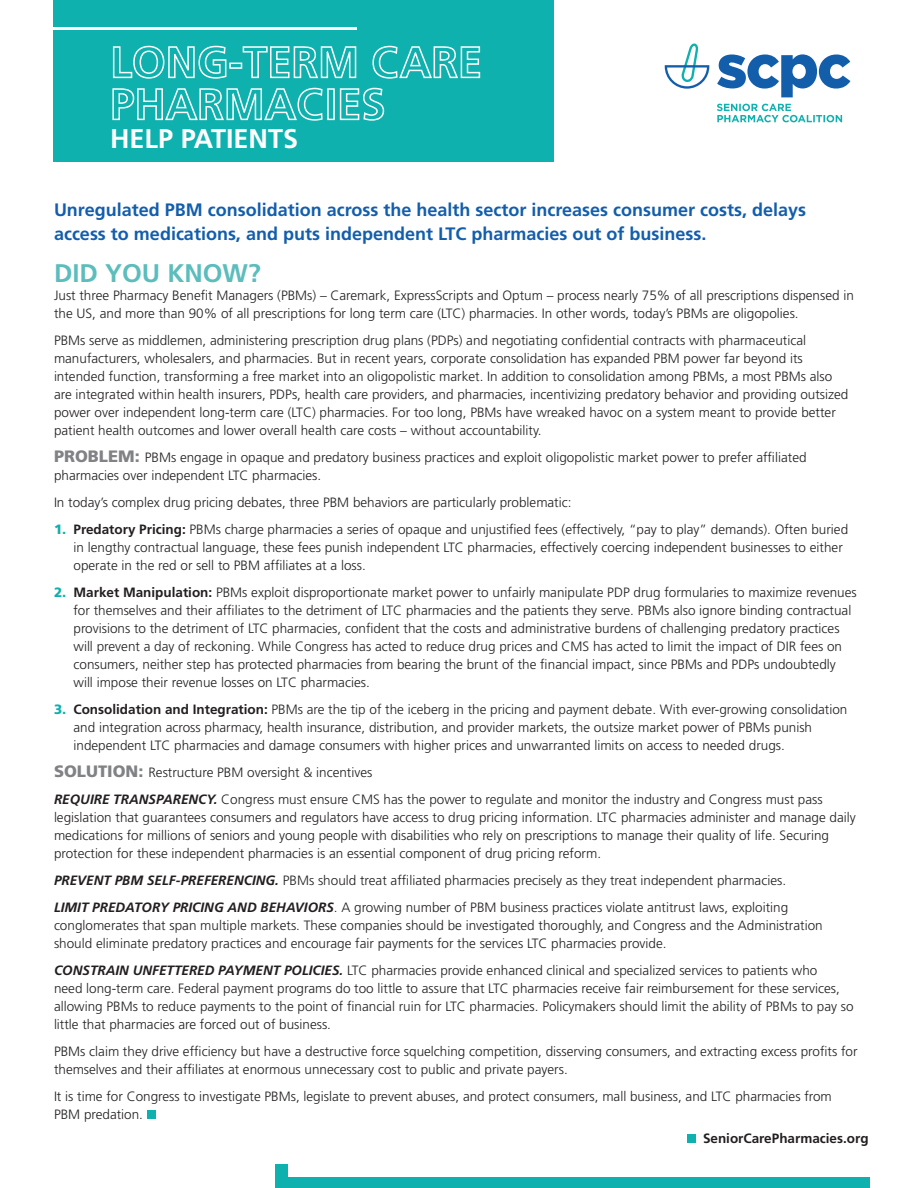
<style>
.page{position:relative;width:918px;height:1188px;background:#fff}
.page>*{position:absolute;margin:0;border:0;box-sizing:border-box;transform-origin:0 0}
.t1{font:700 27px "Frutiger";color:#fff}
.t2{font:700 25.5px "Frutiger";color:#5bbdbc}
.t3{font:700 18px/24px "Frutiger";color:#135eac}
.BULLET_1{font:300 13.5px/18px "Frutiger";color:#231f20}
.t4{font:700 13.5px "Frutiger";color:#231f20}
.s1{font-weight:900;font-size:16.5px;color:#808285}
.s2{font-weight:900;color:#0fb1ae}
.s3{font-weight:700}
.s4{font-weight:700;font-style:italic}
</style>
<div class="page">
<svg style="left:665px;top:44px;width:44px;height:45px"></svg>
<svg style="left:717px;top:104px;width:125px;height:18px"></svg>
<svg style="left:717px;top:54px;width:133px;height:43px"></svg>
<div style="left:147px;top:1110px;width:8px;height:9px;background:#0fb1ae"></div>
<div style="left:687px;top:1134px;width:9px;height:9px;background:#0fb1ae"></div>
<div style="left:276px;top:1164px;width:594px;height:24px;background:#0fb1ae"></div>
<div style="left:289px;top:1154px;width:594px;height:24px;background:#fff"></div>
<div style="left:53px;top:0;width:501px;height:162px;background:#0fb1ae"></div>
<hr style="left:45px;top:27px;width:311px;height:2px;background:#fff">
<svg style="left:112px;top:45px;width:115px;height:34px"></svg>
<div style="left:229px;top:63px;width:13px;height:6px;border:2px solid #fff"></div>
<svg style="left:242px;top:46px;width:115px;height:33px"></svg>
<svg style="left:372px;top:45px;width:109px;height:34px"></svg>
<svg style="left:112px;top:87px;width:211px;height:34px"></svg>
<div style="left:327px;top:88px;width:8px;height:32px;border:2px solid #fff"></div>
<svg style="left:339px;top:87px;width:46px;height:34px"></svg>
<p class="t1" style="left:110px;top:123px;width:189px">HELP PATIENTS</p>
<p class="t3" style="left:54px;top:198px;width:754px">Unregulated PBM consolidation across the health sector increases consumer costs, delays access to medications, and puts independent LTC pharmacies out of business.</p>
<p class="t2" style="left:54px;top:258px;width:208px">DID YOU KNOW?</p>
<p class="BULLET_1" style="left:54px;top:286px;width:801px">Just three Pharmacy Benefit Managers (PBMs) – Caremark, ExpressScripts and Optum – process nearly 75% of all prescriptions dispensed in the US, and more than 90% of all prescriptions for long term care (LTC) pharmacies. In other words, today’s PBMs are oligopolies.</p>
<p class="BULLET_1" style="left:54px;top:331px;width:796px">PBMs serve as middlemen, administering prescription drug plans (PDPs) and negotiating confidential contracts with pharmaceutical manufacturers, wholesalers, and pharmacies. But in recent years, corporate consolidation has expanded PBM power far beyond its intended function, transforming a free market into an oligopolistic market. In addition to consolidation among PBMs, a most PBMs also are integrated within health insurers, PDPs, health care providers, and pharmacies, incentivizing predatory behavior and providing outsized power over independent long-term care (LTC) pharmacies. For too long, PBMs have wreaked havoc on a system meant to provide better patient health outcomes and lower overall health care costs – without accountability.</p>
<p class="BULLET_1" style="left:54px;top:448px;width:754px"><span class="s1">PROBLEM:</span> PBMs engage in opaque and predatory business practices and exploit oligopolistic market power to prefer affiliated pharmacies over independent LTC pharmacies.</p>
<p class="BULLET_1" style="left:54px;top:493px;width:519px">In today’s complex drug pricing debates, three PBM behaviors are particularly problematic:</p>
<p class="BULLET_1" style="left:74px;top:520px;width:776px;text-indent:-20px"><span class="s2">1.</span> <span class="s3">Predatory Pricing:</span> PBMs charge pharmacies a series of opaque and unjustified fees (effectively, “pay to play” demands). Often buried in lengthy contractual language, these fees punish independent LTC pharmacies, effectively coercing independent businesses to either operate in the red or sell to PBM affiliates at a loss.</p>
<p class="BULLET_1" style="left:74px;top:583px;width:785px;text-indent:-20px"><span class="s2">2.</span> <span class="s3">Market Manipulation:</span> PBMs exploit disproportionate market power to unfairly manipulate PDP drug formularies to maximize revenues for themselves and their affiliates to the detriment of LTC pharmacies and the patients they serve. PBMs also ignore binding contractual provisions to the detriment of LTC pharmacies, confident that the costs and administrative burdens of challenging predatory practices will prevent a day of reckoning. While Congress has acted to reduce drug prices and CMS has acted to limit the impact of DIR fees on consumers, neither step has protected pharmacies from bearing the brunt of the financial impact, since PBMs and PDPs undoubtedly will impose their revenue losses on LTC pharmacies.</p>
<p class="BULLET_1" style="left:74px;top:700px;width:775px;text-indent:-20px"><span class="s2">3.</span> <span class="s3">Consolidation and Integration:</span> PBMs are the tip of the iceberg in the pricing and payment debate. With ever-growing consolidation and integration across pharmacy, health insurance, distribution, and provider markets, the outsize market power of PBMs punish independent LTC pharmacies and damage consumers with higher prices and unwarranted limits on access to needed drugs.</p>
<p class="BULLET_1" style="left:54px;top:763px;width:320px"><span class="s1">SOLUTION:</span> Restructure PBM oversight &amp; incentives</p>
<p class="BULLET_1" style="left:54px;top:790px;width:803px"><span class="s4">REQUIRE TRANSPARENCY.</span> Congress must ensure CMS has the power to regulate and monitor the industry and Congress must pass legislation that guarantees consumers and regulators have access to drug pricing information. LTC pharmacies administer and manage daily medications for millions of seniors and young people with disabilities who rely on prescriptions to manage their quality of life. Securing protection for these independent pharmacies is an essential component of drug pricing reform.</p>
<p class="BULLET_1" style="left:54px;top:871px;width:734px"><span class="s4">PREVENT PBM SELF-PREFERENCING.</span> PBMs should treat affiliated pharmacies precisely as they treat independent pharmacies.</p>
<p class="BULLET_1" style="left:54px;top:898px;width:770px"><span class="s4">LIMIT PREDATORY PRICING AND BEHAVIORS</span>. A growing number of PBM business practices violate antitrust laws, exploiting conglomerates that span multiple markets. These companies should be investigated thoroughly, and Congress and the Administration should eliminate predatory practices and encourage fair payments for the services LTC pharmacies provide.</p>
<p class="BULLET_1" style="left:54px;top:961px;width:801px"><span class="s4">CONSTRAIN UNFETTERED PAYMENT POLICIES.</span> LTC pharmacies provide enhanced clinical and specialized services to patients who<br>need long-term care. Federal payment programs do too little to assure that LTC pharmacies receive fair reimbursement for these services, allowing PBMs to reduce payments to the point of financial ruin for LTC pharmacies. Policymakers should limit the ability of PBMs to pay so little that pharmacies are forced out of business.</p>
<p class="BULLET_1" style="left:54px;top:1042px;width:805px">PBMs claim they drive efficiency but have a destructive force squelching competition, disserving consumers, and extracting excess profits for themselves and their affiliates at enormous unnecessary cost to public and private payers.</p>
<p class="BULLET_1" style="left:54px;top:1087px;width:779px">It is time for Congress to investigate PBMs, legislate to prevent abuses, and protect consumers, mall business, and LTC pharmacies from<br>PBM predation.</p>
<p class="t4" style="left:703px;top:1130px;width:167px">SeniorCarePharmacies.org</p>
</div>
